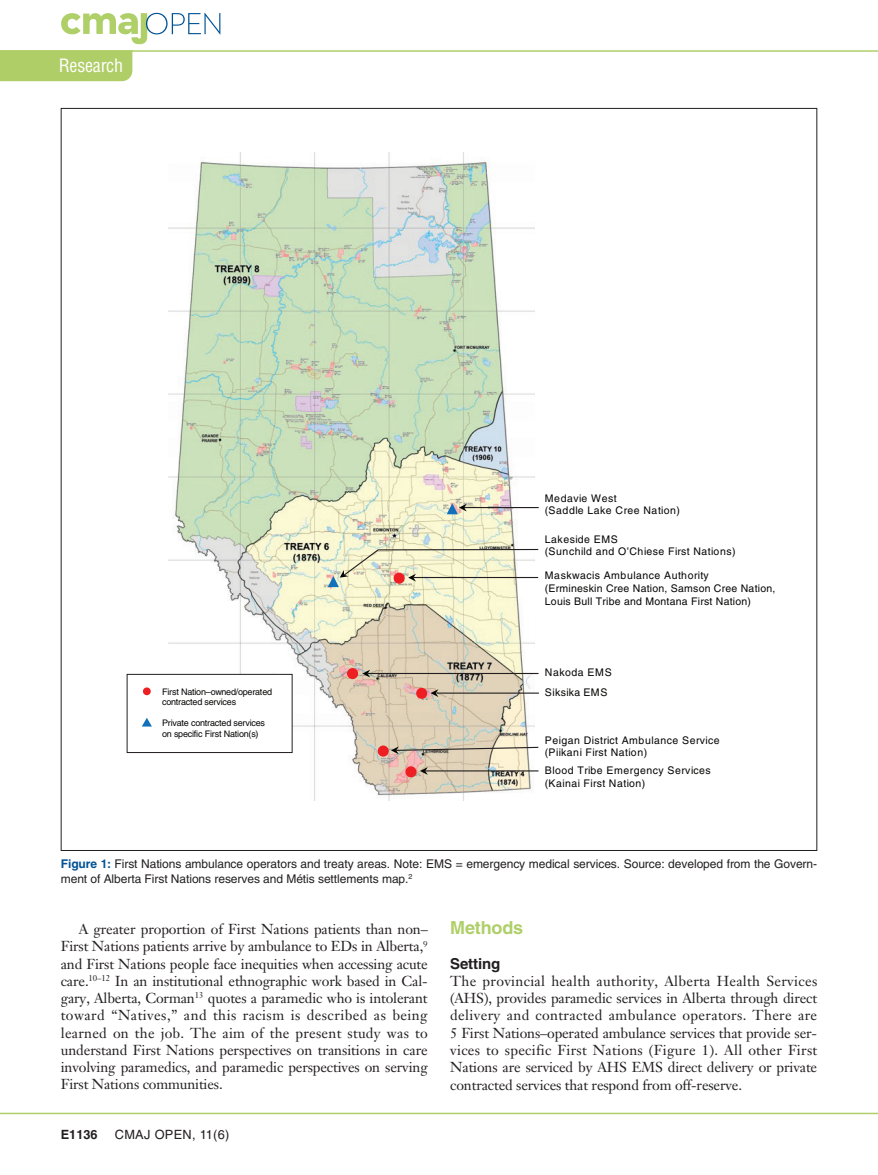
<style>
.page{position:relative;width:878px;height:1175px;background:#fff}
.page>*{position:absolute;margin:0;border:0;box-sizing:border-box;transform-origin:0 0}
.t1{font:condensed 18px "Helvetica LT Std";letter-spacing:-.01em;color:#fff}
.t2{font:700 18px "Helvetica LT Std";letter-spacing:-.01em;color:#afcf69}
.t3{font:700 15px "Helvetica LT Std";letter-spacing:-.01em;color:#231f20}
.t4{font:14.25px/17.2px "Janson Text LT Std";letter-spacing:-.01em;color:#231f20;text-align:justify}
.t5{font:12.75px "Helvetica LT Std";letter-spacing:.025em;color:#231f20}
.t6{font:700 12.75px "Helvetica LT Std";color:#231f20}
.t7{font:12px/14.2px "Helvetica LT Std";letter-spacing:-.005em;color:#231f20}
.t8{font:10.5px/12.6px "Helvetica LT Std";letter-spacing:.04em;color:#040503}
.t9{font:10.5px/12.6px "Helvetica LT Std";letter-spacing:.02em;color:#040503}
.t10{font:9px/10.8px "Helvetica LT Std";letter-spacing:-.025em;color:#040503}
.s1{font-weight:700;color:#005294}
</style>
<div class="page">
<hr style="left:0;top:1112px;width:878px;height:2px;background:#afcf69">
<svg style="left:61px;top:13px;width:159px;height:31px"></svg>
<hr style="left:0;top:50px;width:878px;height:2px;background:#afcf69">
<div style="left:0;top:52px;width:132px;height:29px;background:#b0ce68"></div>
<img style="left:168px;top:152px;width:367px;height:649px">
<div style="left:405px;top:766px;width:11px;height:11px;background:#ee1f23;border-radius:50%"></div>
<svg style="left:446px;top:503px;width:21px;height:3px"></svg>
<svg style="left:420px;top:772px;width:8px;height:3px"></svg>
<svg style="left:328px;top:570px;width:14px;height:17px"></svg>
<svg style="left:342px;top:506px;width:197px;height:266px;background:#e0d8c0"></svg>
<div style="left:120px;top:674px;width:170px;height:132px;background:#fff"></div>
<div style="left:127px;top:674px;width:165px;height:78px;background:#fff;border:1px solid #231f20"></div>
<div style="left:143px;top:687px;width:8px;height:8px;background:#ee1f23;border-radius:50%"></div>
<svg style="left:142px;top:718px;width:10px;height:8px"></svg>
<p class="t1" style="left:59px;top:54px;width:66px">Research</p>
<p class="t10" style="left:162px;top:686px;width:111px">First Nation–owned/operated contracted services</p>
<p class="t10" style="left:162px;top:717px;width:104px">Private contracted services on specific First Nation(s)</p>
<p class="t8" style="left:545px;top:492px;width:137px">Medavie West<br>(Saddle Lake Cree Nation)</p>
<p class="t8" style="left:545px;top:532px;width:192px">Lakeside EMS<br>(Sunchild and O’Chiese First Nations)</p>
<p class="t9" style="left:545px;top:569px;width:232px">Maskwacis Ambulance Authority<br>(Ermineskin Cree Nation, Samson Cree Nation,<br>Louis Bull Tribe and Montana First Nation)</p>
<p class="t8" style="left:545px;top:666px;width:68px">Nakoda EMS</p>
<p class="t8" style="left:545px;top:686px;width:64px">Siksika EMS</p>
<p class="t8" style="left:545px;top:733px;width:176px">Peigan District Ambulance Service (Piikani First Nation)</p>
<p class="t8" style="left:545px;top:764px;width:167px">Blood Tribe Emergency Services (Kainai First Nation)</p>
<p class="t7" style="left:61px;top:857px;width:757px"><span class="s1">Figure 1:</span> First Nations ambulance operators and treaty areas. Note: EMS = emergency medical services. Source: developed from the Govern&shy;ment of Alberta First Nations reserves and Métis settlements map.<sup>2</sup></p>
<p class="t4" style="left:61px;top:920px;width:368px;text-indent:18px">A greater proportion of First Nations patients than non– First Nations patients arrive by ambulance to EDs in Alberta,<sup>9 </sup>and First Nations people face inequities when accessing acute care.<sup>10–12</sup> In an institutional ethnographic work based in Cal&shy;gary, Alberta, Corman<sup>13</sup> quotes a paramedic who is intolerant toward “Natives,” and this racism is described as being learned on the job. The aim of the present study was to understand First Nations perspectives on transitions in care involving paramedics, and paramedic perspectives on serving First Nations communities.</p>
<p class="t2" style="left:450px;top:916px;width:74px">Methods</p>
<p class="t3" style="left:450px;top:954px;width:51px">Setting</p>
<p class="t4" style="left:450px;top:972px;width:368px">The provincial health authority, Alberta Health Services (AHS), provides paramedic services in Alberta through direct delivery and contracted ambulance operators. There are 5 First Nations–operated ambulance services that provide ser&shy;vices to specific First Nations (Figure 1). All other First Nations are serviced by AHS EMS direct delivery or private contracted services that respond from off-reserve.</p>
<p class="t6" style="left:61px;top:1126px;width:38px">E1136</p>
<p class="t5" style="left:115px;top:1127px;width:116px">CMAJ OPEN, 11(6)</p>
</div>
